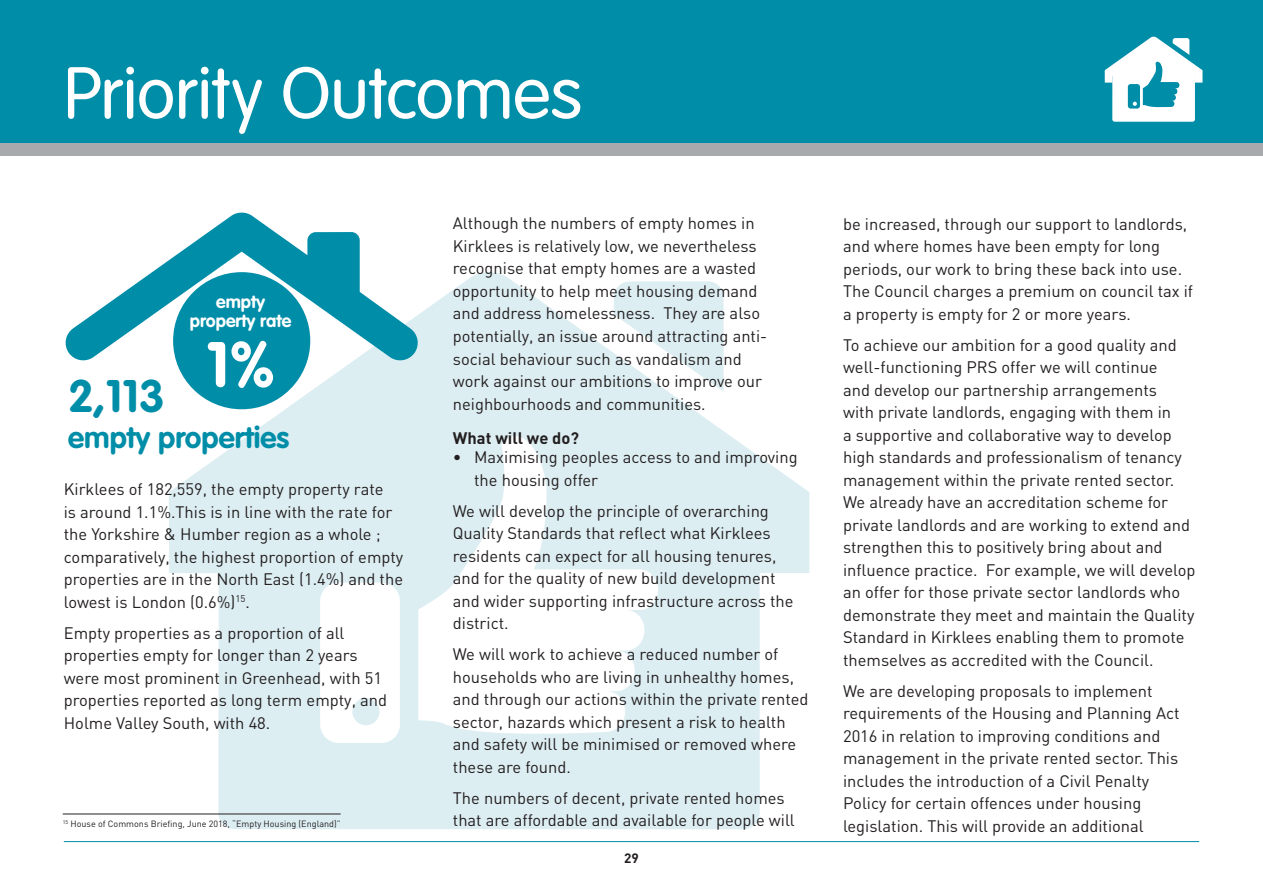
<style>
.page{position:relative;width:1263px;height:893px;background:#fff}
.page>*{position:absolute;margin:0;border:0;box-sizing:border-box;transform-origin:0 0}
.t1{font:300 72px "VAG Rounded LT";letter-spacing:-.005em;color:#fff}
.t2{font:700 63px "VAG Rounded LT";color:#fff}
.t3{font:700 45px "VAG Rounded LT";color:#008da8}
.t4{font:700 30px "VAG Rounded LT";color:#008da8}
.t5{font:700 17.85px/18.9px "VAG Rounded LT";color:#fff;text-align:center}
.t6{font:16.5px/22.5px "DIN";color:#231f20}
.t7{font:700 16.5px "DIN";color:#231f20}
.t8{font:700 13.5px "DIN";color:#231f20}
.t9{font:9px "DIN";color:#231f20}
</style>
<div class="page">
<hr style="left:64px;top:841px;width:1135px;height:1px;background:#008da8">
<div style="left:0;top:0;width:1263px;height:155px;background:#a8a9ad"></div>
<div style="left:0;top:0;width:1263px;height:142px;background:#008da8"></div>
<svg style="left:169px;top:272px;width:640px;height:301px"></svg>
<div style="left:614px;top:281px;width:110px;height:38px;background:#ddeef3"></div>
<svg style="left:218px;top:319px;width:542px;height:510px;fill:#ddeef3"></svg>
<hr style="left:63px;top:814px;width:278px;height:1px;background:#231f20">
<svg style="left:1105px;top:37px;width:97px;height:85px"></svg>
<svg style="left:65px;top:213px;width:355px;height:150px"></svg>
<div style="left:173px;top:272px;width:137px;height:137px;background:#008da8;border-radius:50%"></div>
<h1 class="t1" style="left:64px;top:52px;width:520px">Priority Outcomes</h1>
<p class="t5" style="left:190px;top:293px;width:103px">empty property rate</p>
<h2 class="t2" style="left:206px;top:328px;width:70px">1%</h2>
<h3 class="t3" style="left:68px;top:370px;width:99px">2,113</h3>
<h3 class="t4" style="left:68px;top:420px;width:223px">empty properties</h3>
<p class="t6" style="left:64px;top:478px;width:341px">Kirklees of 182,559, the empty property rate<br>is around 1.1%.This is in line with the rate for the Yorkshire &amp; Humber region as a whole ; comparatively, the highest proportion of empty properties are in the North East (1.4%) and the lowest is London (0.6%)<sup>15</sup>.</p>
<p class="t6" style="left:64px;top:622px;width:325px">Empty properties as a proportion of all properties empty for longer than 2 years were most prominent in Greenhead, with 51 properties reported as long term empty, and Holme Valley South, with 48.</p>
<p class="t9" style="left:63px;top:819px;width:279px"><sup>15</sup> House of Commons Briefing, June 2018, “Empty Housing (England)”</p>
<p class="t6" style="left:453px;top:212px;width:316px">Although the numbers of empty homes in Kirklees is relatively low, we nevertheless recognise that empty homes are a wasted opportunity to help meet housing demand and address homelessness. They are also potentially, an issue around attracting anti&shy;social behaviour such as vandalism and work against our ambitions to improve our neighbourhoods and communities.</p>
<p class="t7" style="left:453px;top:426px;width:128px">What will we do?</p>
<p class="t6" style="left:474px;top:446px;width:325px;text-indent:-21px">• Maximising peoples access to and improving the housing offer</p>
<p class="t6" style="left:453px;top:500px;width:342px">We will develop the principle of overarching Quality Standards that reflect what Kirklees residents can expect for all housing tenures, and for the quality of new build development and wider supporting infrastructure across the district.</p>
<p class="t6" style="left:453px;top:643px;width:357px">We will work to achieve a reduced number of households who are living in unhealthy homes, and through our actions within the private rented sector, hazards which present a risk to health and safety will be minimised or removed where these are found.</p>
<p class="t6" style="left:453px;top:787px;width:343px">The numbers of decent, private rented homes that are affordable and available for people will</p>
<p class="t8" style="left:624px;top:849px;width:16px">29</p>
<p class="t6" style="left:843px;top:213px;width:352px">be increased, through our support to landlords, and where homes have been empty for long periods, our work to bring these back into use.<br>The Council charges a premium on council tax if a property is empty for 2 or more years.</p>
<p class="t6" style="left:843px;top:334px;width:354px">To achieve our ambition for a good quality and well-functioning PRS offer we will continue<br>and develop our partnership arrangements<br>with private landlords, engaging with them in<br>a supportive and collaborative way to develop high standards and professionalism of tenancy management within the private rented sector.<br>We already have an accreditation scheme for private landlords and are working to extend and strengthen this to positively bring about and influence practice. For example, we will develop an offer for those private sector landlords who demonstrate they meet and maintain the Quality Standard in Kirklees enabling them to promote themselves as accredited with the Council.</p>
<p class="t6" style="left:843px;top:680px;width:338px">We are developing proposals to implement requirements of the Housing and Planning Act 2016 in relation to improving conditions and management in the private rented sector. This includes the introduction of a Civil Penalty Policy for certain offences under housing legislation. This will provide an additional</p>
</div>
